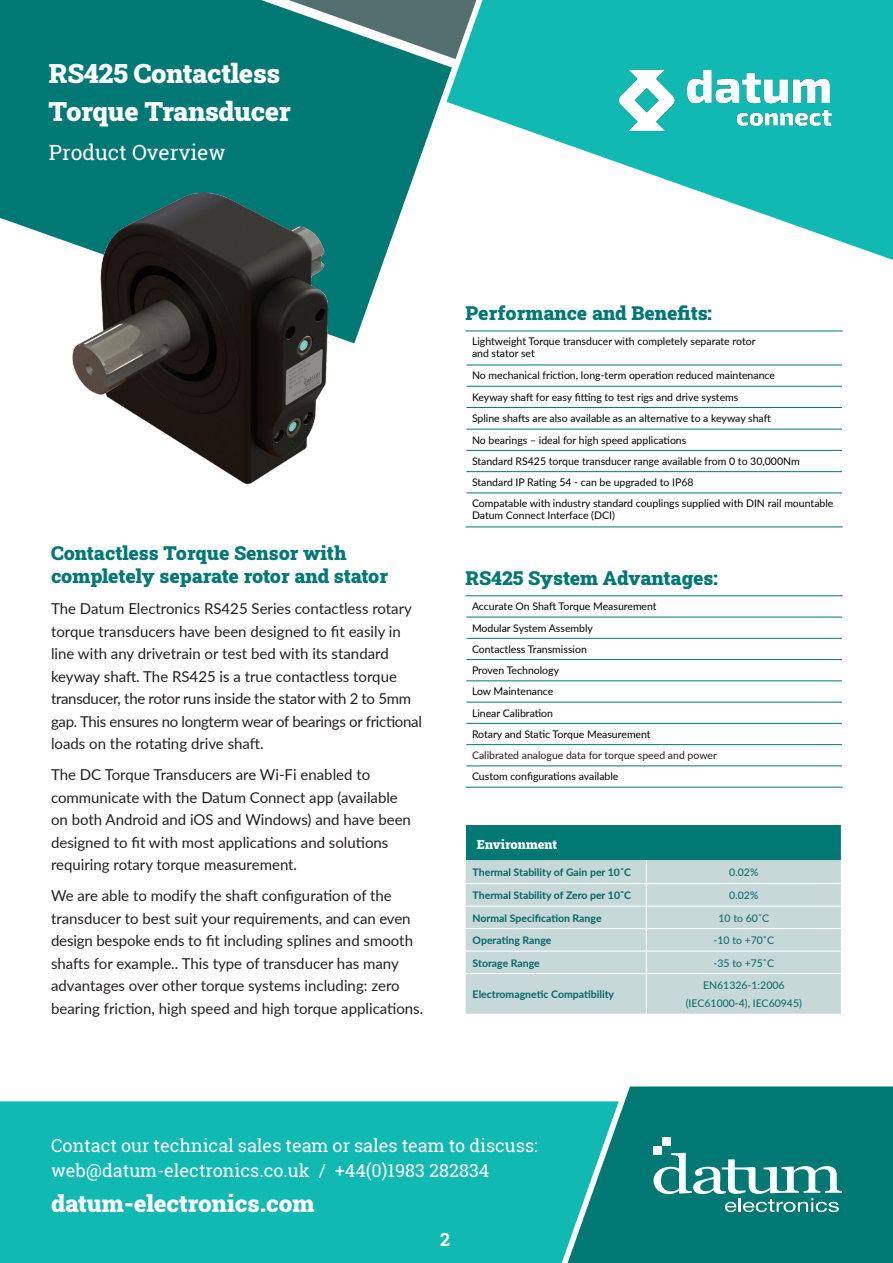
<style>
.page{position:relative;width:893px;height:1263px;background:#fff}
.page>*{position:absolute;margin:0;border:0;box-sizing:border-box;transform-origin:0 0}
.t1{font:900 27px/37.5px "Roboto Slab";letter-spacing:-.01em;color:#fff}
.t2{font:900 24px "Roboto Slab";color:#fff}
.t3{font:21px "Roboto Slab";color:#fff}
.t4{font:900 19.5px/23.4px "Roboto Slab";color:#007975}
.t5{font:18px/25.5px "Roboto Slab";color:#fff}
.t6{font:700 18px "Roboto Slab";color:#fff}
.t7{font:15px/22.5px "Lato";color:#231f20}
.t8{font:900 12.9px "Roboto Slab";color:#fff}
.t9{font:10.5px/21.3px "Lato";color:#000001}
.t10{font:700 10.5px "Lato";color:#036668}
.t11{font:10.5px/18.1px "Lato";color:#036668;text-align:center}
.t12{font:10.5px "Lato";color:#231f20}
</style>
<div class="page">
<svg style="left:452px;top:0;width:441px;height:260px;fill:#10bab2"></svg>
<div style="left:0;top:0;width:452px;height:155px;background:#007975"></div>
<svg style="left:289px;top:0;width:187px;height:59px"></svg>
<div style="left:0;top:1101px;width:568px;height:162px;background:#10bab2"></div>
<svg style="left:568px;top:1086px;width:325px;height:177px;fill:#007975"></svg>
<div style="left:653px;top:1146px;width:9px;height:8px;background:#fff"></div>
<div style="left:662px;top:1137px;width:9px;height:9px;background:#fff"></div>
<svg style="left:653px;top:1153px;width:189px;height:59px"></svg>
<hr style="left:466px;top:331px;width:377px;height:1px;background:#007975">
<hr style="left:466px;top:365px;width:376px;height:1px;background:#007975">
<hr style="left:466px;top:386px;width:376px;height:1px;background:#007975">
<hr style="left:466px;top:407px;width:376px;height:1px;background:#007975">
<hr style="left:466px;top:429px;width:376px;height:1px;background:#007975">
<hr style="left:466px;top:450px;width:376px;height:1px;background:#007975">
<hr style="left:466px;top:471px;width:376px;height:1px;background:#007975">
<hr style="left:466px;top:492px;width:376px;height:1px;background:#007975">
<hr style="left:466px;top:526px;width:377px;height:1px;background:#007975">
<hr style="left:466px;top:595px;width:377px;height:1px;background:#007975">
<hr style="left:466px;top:617px;width:376px;height:1px;background:#007975">
<hr style="left:466px;top:638px;width:376px;height:1px;background:#007975">
<hr style="left:466px;top:659px;width:376px;height:1px;background:#007975">
<hr style="left:466px;top:680px;width:376px;height:1px;background:#007975">
<hr style="left:466px;top:702px;width:376px;height:1px;background:#007975">
<hr style="left:466px;top:723px;width:376px;height:1px;background:#007975">
<hr style="left:466px;top:744px;width:376px;height:1px;background:#007975">
<hr style="left:466px;top:765px;width:376px;height:1px;background:#007975">
<hr style="left:466px;top:787px;width:377px;height:1px;background:#007975">
<img style="left:598px;top:46px;width:244px;height:101px">
<img style="left:0;top:142px;width:421px;height:343px">
<div style="left:466px;top:825px;width:375px;height:35px;background:#007975"></div>
<div style="left:466px;top:860px;width:375px;height:154px;background:#c6d8d8"></div>
<hr style="left:466px;top:883px;width:180px;height:1px;background:#fff">
<hr style="left:646px;top:883px;width:196px;height:1px;background:#fff">
<hr style="left:466px;top:905px;width:180px;height:2px;background:#fff">
<hr style="left:646px;top:905px;width:196px;height:2px;background:#fff">
<hr style="left:466px;top:928px;width:180px;height:1px;background:#fff">
<hr style="left:646px;top:928px;width:196px;height:1px;background:#fff">
<hr style="left:466px;top:950px;width:180px;height:1px;background:#fff">
<hr style="left:646px;top:950px;width:196px;height:1px;background:#fff">
<hr style="left:466px;top:973px;width:180px;height:1px;background:#fff">
<hr style="left:646px;top:973px;width:196px;height:1px;background:#fff">
<svg style="left:646px;top:860px;width:1px;height:113px"></svg>
<hr style="left:646px;top:974px;width:1px;height:40px;background:#fff">
<h1 class="t1" style="left:49px;top:54px;width:243px">RS425 Contactless<br>Torque Transducer</h1>
<h3 class="t3" style="left:49px;top:138px;width:179px">Product Overview</h3>
<h3 class="t4" style="left:51px;top:540px;width:338px">Contactless Torque Sensor with completely separate rotor and stator</h3>
<p class="t7" style="left:51px;top:597px;width:372px">The Datum Electronics RS425 Series contactless rotary torque transducers have been designed to fit easily in line with any drivetrain or test bed with its standard keyway shaft. The RS425 is a true contactless torque transducer, the rotor runs inside the stator with 2 to 5mm gap. This ensures no longterm wear of bearings or frictional loads on the rotating drive shaft.</p>
<p class="t7" style="left:51px;top:763px;width:361px">The DC Torque Transducers are Wi-Fi enabled to communicate with the Datum Connect app (available on both Android and iOS and Windows) and have been designed to fit with most applications and solutions requiring rotary torque measurement.</p>
<p class="t7" style="left:51px;top:884px;width:374px">We are able to modify the shaft configuration of the transducer to best suit your requirements, and can even design bespoke ends to fit including splines and smooth shafts for example.. This type of transducer has many advantages over other torque systems including: zero bearing friction, high speed and high torque applications.</p>
<h3 class="t4" style="left:466px;top:301px;width:248px">Performance and Benefits:</h3>
<p class="t9" style="left:472px;top:335px;width:285px;line-height:12px">Lightweight Torque transducer with completely separate rotor and stator set</p>
<p class="t9" style="left:472px;top:365px;width:363px">No mechanical friction, long-term operation reduced maintenance<br>Keyway shaft for easy fitting to test rigs and drive systems<br>Spline shafts are also available as an alternative to a keyway shaft<br>No bearings – ideal for high speed applications<br>Standard RS425 torque transducer range available from 0 to 30,000Nm Standard IP Rating 54 - can be upgraded to IP68<br>Compatable with industry standard couplings supplied with DIN rail mountable</p>
<p class="t9" style="left:472px;top:504px;width:144px">Datum Connect Interface (DCI)</p>
<h3 class="t4" style="left:466px;top:566px;width:254px">RS425 System Advantages:</h3>
<p class="t9" style="left:472px;top:595px;width:186px">Accurate On Shaft Torque Measurement<br>Modular System Assembly<br>Contactless Transmission<br>Proven Technology<br>Low Maintenance<br>Linear Calibration<br>Rotary and Static Torque Measurement</p>
<p class="t12" style="left:472px;top:748px;width:246px">Calibrated analogue data for torque speed and power</p>
<p class="t9" style="left:472px;top:765px;width:148px">Custom configurations available</p>
<p class="t8" style="left:477px;top:836px;width:82px">Environment</p>
<p class="t10" style="left:473px;top:864px;width:160px">Thermal Stability of Gain per 10˚C</p>
<p class="t11" style="left:729px;top:863px;width:31px">0.02%</p>
<p class="t10" style="left:473px;top:887px;width:160px">Thermal Stability of Zero per 10˚C</p>
<p class="t11" style="left:729px;top:886px;width:31px">0.02%</p>
<p class="t10" style="left:473px;top:910px;width:130px">Normal Specification Range</p>
<p class="t11" style="left:719px;top:908px;width:52px">10 to 60˚C</p>
<p class="t10" style="left:473px;top:932px;width:80px">Operating Range</p>
<p class="t11" style="left:714px;top:931px;width:62px">-10 to +70˚C</p>
<p class="t10" style="left:473px;top:955px;width:69px">Storage Range</p>
<p class="t11" style="left:714px;top:953px;width:62px">-35 to +75˚C</p>
<p class="t10" style="left:473px;top:986px;width:143px">Electromagnetic Compatibility</p>
<p class="t11" style="left:686px;top:976px;width:118px">EN61326-1:2006 (IEC61000-4), IEC60945)</p>
<p class="t5" style="left:51px;top:1132px;width:488px">Contact our technical sales team or sales team to discuss: web@datum-electronics.co.uk / +44(0)1983 282834</p>
<h2 class="t2" style="left:51px;top:1186px;width:265px">datum-electronics.com</h2>
<p class="t6" style="left:440px;top:1227px;width:11px">2</p>
</div>
